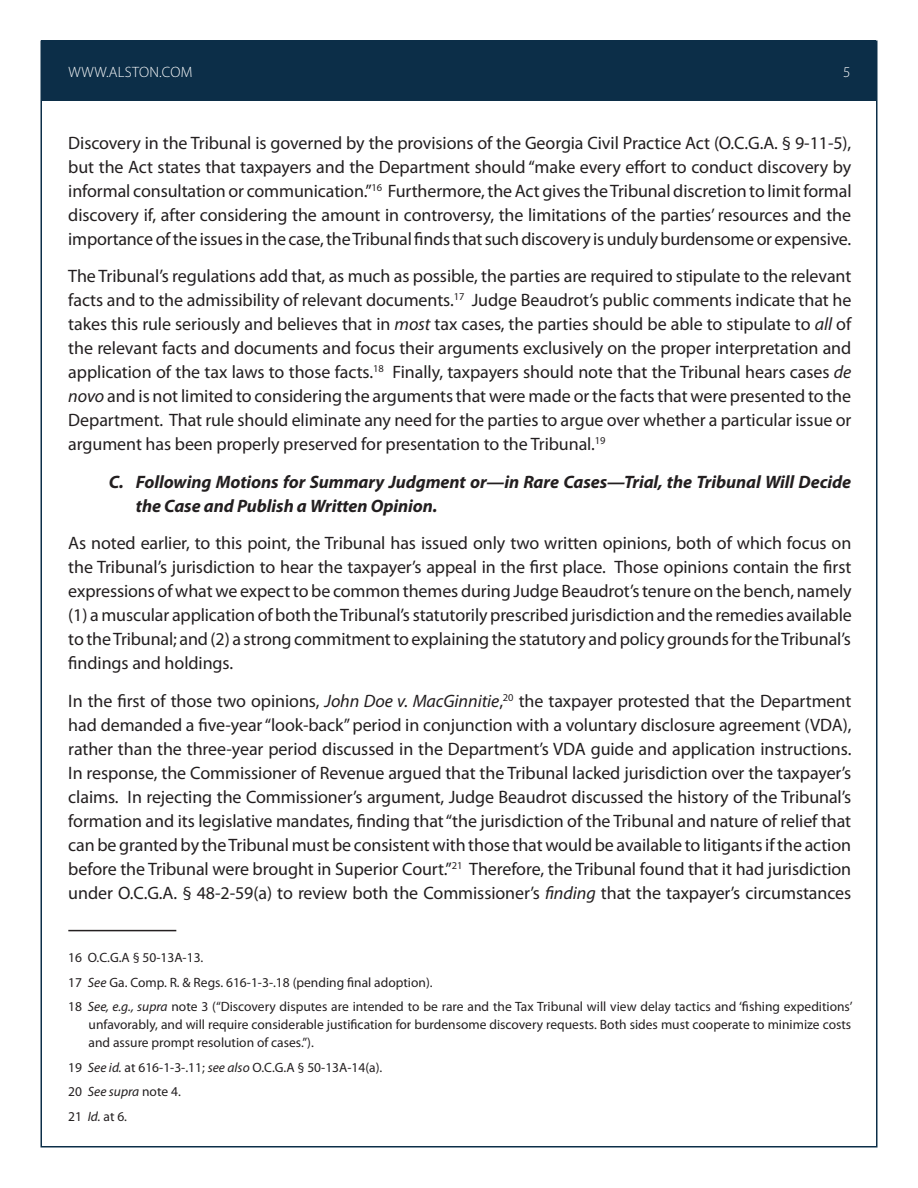
<style>
.page{position:relative;width:918px;height:1188px;background:#fff}
.page>*{position:absolute;margin:0;border:0;box-sizing:border-box;transform-origin:0 0}
.Body_Text{font:18px/24px "Myriad Pro";letter-spacing:-.005em;color:#231f20;text-align:justify}
.t1{font:italic 700 18px/24px "Myriad Pro";letter-spacing:-.005em;color:#231f20}
.t2{font:300 15px "Myriad Pro";letter-spacing:.02em;color:#fff}
.Footnote{font:13.5px/18px "Myriad Pro";color:#231f20;text-align:justify}
.s1{font-style:italic}
</style>
<div class="page">
<div style="left:42px;top:40px;width:834px;height:61px;background:#0c2e48"></div>
<hr style="left:68px;top:930px;width:108px;height:1px;background:#231f20">
<p class="t2" style="left:68px;top:63px;width:126px">WWW.ALSTON.COM</p>
<p class="t2" style="left:843px;top:63px;width:9px">5</p>
<p class="Body_Text" style="left:68px;top:130px;width:785px">Discovery in the Tribunal is governed by the provisions of the Georgia Civil Practice Act (O.C.G.A. § 9-11-5), but the Act states that taxpayers and the Department should “make every effort to conduct discovery by informal consultation or communication.”<sup>16</sup> Furthermore, the Act gives the Tribunal discretion to limit formal discovery if, after considering the amount in controversy, the limitations of the parties’ resources and the importance of the issues in the case, the Tribunal finds that such discovery is unduly burdensome or expensive.</p>
<p class="Body_Text" style="left:68px;top:264px;width:785px">The Tribunal’s regulations add that, as much as possible, the parties are required to stipulate to the relevant facts and to the admissibility of relevant documents.<sup>17</sup> Judge Beaudrot’s public comments indicate that he takes this rule seriously and believes that in <span class="s1">most</span> tax cases, the parties should be able to stipulate to <span class="s1">all</span> of the relevant facts and documents and focus their arguments exclusively on the proper interpretation and application of the tax laws to those facts.<sup>18</sup> Finally, taxpayers should note that the Tribunal hears cases <span class="s1">de novo</span> and is not limited to considering the arguments that were made or the facts that were presented to the Department. That rule should eliminate any need for the parties to argue over whether a particular issue or argument has been properly preserved for presentation to the Tribunal.<sup>19</sup></p>
<p class="t1" style="left:136px;top:469px;width:717px;text-indent:-27px">C. Following Motions for Summary Judgment or—in Rare Cases—Trial, the Tribunal Will Decide the Case and Publish a Written Opinion.</p>
<p class="Body_Text" style="left:68px;top:531px;width:785px">As noted earlier, to this point, the Tribunal has issued only two written opinions, both of which focus on the Tribunal’s jurisdiction to hear the taxpayer’s appeal in the first place. Those opinions contain the first expressions of what we expect to be common themes during Judge Beaudrot’s tenure on the bench, namely (1) a muscular application of both the Tribunal’s statutorily prescribed jurisdiction and the remedies available to the Tribunal; and (2) a strong commitment to explaining the statutory and policy grounds for the Tribunal’s findings and holdings.</p>
<p class="Body_Text" style="left:68px;top:688px;width:785px">In the first of those two opinions, <span class="s1">John Doe v. MacGinnitie</span>,<sup>20</sup> the taxpayer protested that the Department had demanded a five-year “look-back” period in conjunction with a voluntary disclosure agreement (VDA), rather than the three-year period discussed in the Department’s VDA guide and application instructions.<br>In response, the Commissioner of Revenue argued that the Tribunal lacked jurisdiction over the taxpayer’s claims. In rejecting the Commissioner’s argument, Judge Beaudrot discussed the history of the Tribunal’s formation and its legislative mandates, finding that “the jurisdiction of the Tribunal and nature of relief that can be granted by the Tribunal must be consistent with those that would be available to litigants if the action before the Tribunal were brought in Superior Court.”<sup>21</sup> Therefore, the Tribunal found that it had jurisdiction under O.C.G.A. § 48-2-59(a) to review both the Commissioner’s <span class="s1">finding</span> that the taxpayer’s circumstances</p>
<p class="Footnote" style="left:68px;top:948px;width:137px">16 O.C.G.A § 50-13A-13.</p>
<p class="Footnote" style="left:68px;top:973px;width:366px">17 <span class="s1">See</span> Ga. Comp. R. &amp; Regs. 616-1-3-.18 (pending final adoption).</p>
<p class="Footnote" style="left:89px;top:997px;width:765px;text-indent:-20px">18 <span class="s1">See, e.g., supra</span> note 3 (“Discovery disputes are intended to be rare and the Tax Tribunal will view delay tactics and ‘fishing expeditions’ unfavorably, and will require considerable justification for burdensome discovery requests. Both sides must cooperate to minimize costs and assure prompt resolution of cases.”).</p>
<p class="Footnote" style="left:68px;top:1058px;width:316px">19 <span class="s1">See id.</span> at 616-1-3-.11; <span class="s1">see also</span> O.C.G.A § 50-13A-14(a).</p>
<p class="Footnote" style="left:68px;top:1082px;width:114px">20 <span class="s1">See supra</span> note 4.</p>
<p class="Footnote" style="left:68px;top:1107px;width:60px">21 <span class="s1">Id.</span> at 6.</p>
</div>
